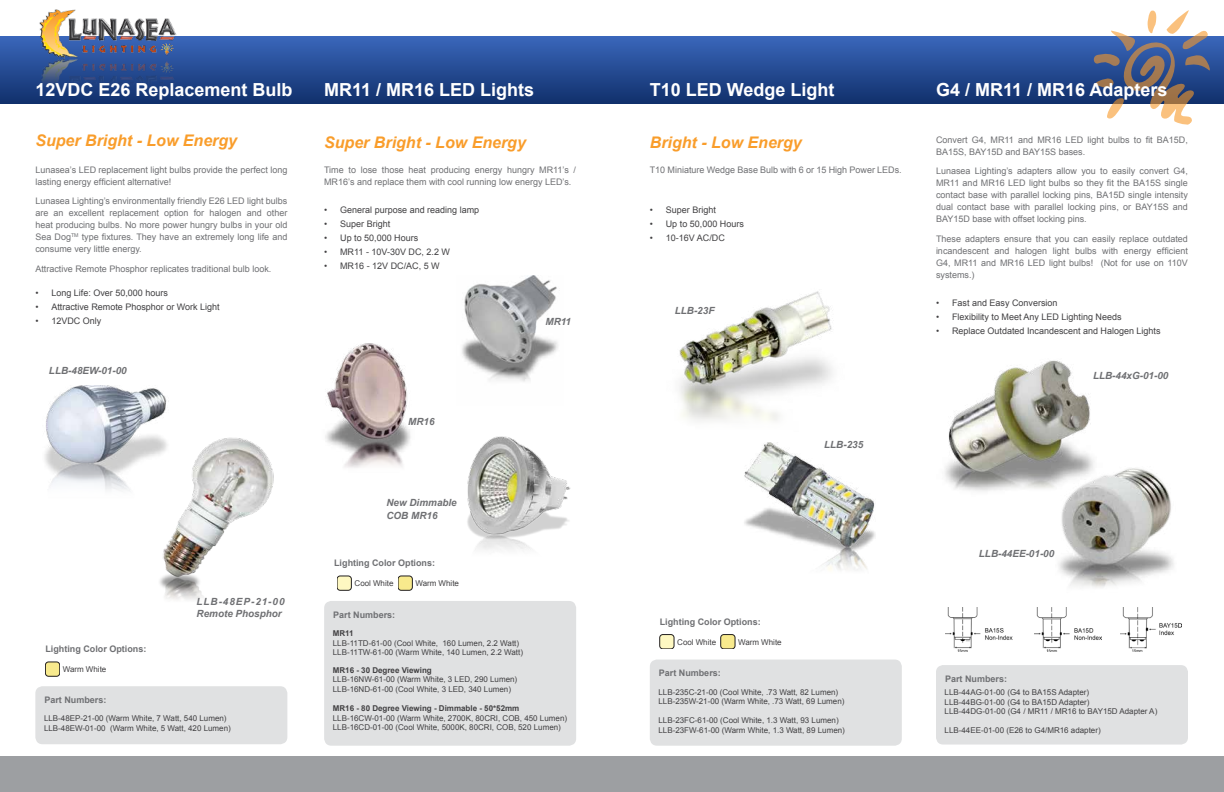
<style>
.page{position:relative;width:1224px;height:792px;background:#fff}
.page>*{position:absolute;margin:0;border:0;box-sizing:border-box;transform-origin:0 0}
.t1{font:700 18px "Arial";color:#fff}
.t2{font:italic 700 16px "Arial";color:#f99d2b}
.t3{font:italic 700 9.9px/12px "Arial";color:#6f7073}
.t4{font:9px/12px "Arial";color:#6f7073}
.t5{font:9px "Arial";color:#414042}
.t6{font:700 9px "Arial";color:#6f7073}
.t7{font:8px/9.6px "Arial";color:#414042}
.t8{font:700 8px "Arial";color:#414042}
</style>
<div class="page">
<div style="left:612px;top:756px;width:612px;height:36px;background:#9d9fa2"></div>
<div style="left:612px;top:36px;width:612px;height:68px;background:linear-gradient(to bottom,#3a67bb,#11316c)"></div>
<svg style="left:1092px;top:10px;width:119px;height:115px"></svg>
<div style="left:0;top:756px;width:612px;height:36px;background:#9d9fa2"></div>
<div style="left:0;top:36px;width:612px;height:68px;background:linear-gradient(to bottom,#3a67bb,#11316c)"></div>
<img style="left:36px;top:9px;width:144px;height:88px">
<img style="left:159px;top:437px;width:115px;height:163px">
<div style="left:35px;top:686px;width:252px;height:58px;background:#e0e1e2;border-radius:7px"></div>
<div style="left:45px;top:662px;width:15px;height:14px;background:#f8ea8d;border-radius:3px"></div>
<div style="left:45px;top:662px;width:15px;height:14px;border:1px solid #221f1f;border-radius:3px"></div>
<img style="left:44px;top:385px;width:131px;height:119px">
<img style="left:325px;top:343px;width:86px;height:125px">
<div style="left:337px;top:576px;width:14px;height:14px;background:#fef8c2;border-radius:3px"></div>
<div style="left:337px;top:576px;width:14px;height:14px;border:1px solid #221f1f;border-radius:3px"></div>
<div style="left:398px;top:576px;width:14px;height:14px;background:#f8ea8d;border-radius:3px"></div>
<div style="left:398px;top:576px;width:14px;height:14px;border:1px solid #221f1f;border-radius:3px"></div>
<div style="left:324px;top:601px;width:252px;height:145px;background:#e0e1e2;border-radius:7px"></div>
<img style="left:467px;top:436px;width:104px;height:114px">
<div style="left:660px;top:635px;width:14px;height:14px;background:#fef8c2;border-radius:3px"></div>
<div style="left:660px;top:635px;width:14px;height:14px;border:1px solid #221f1f;border-radius:3px"></div>
<div style="left:721px;top:635px;width:14px;height:14px;background:#f8ea8d;border-radius:3px"></div>
<div style="left:721px;top:635px;width:14px;height:14px;border:1px solid #221f1f;border-radius:3px"></div>
<div style="left:650px;top:660px;width:252px;height:86px;background:#e0e1e2;border-radius:7px"></div>
<img style="left:679px;top:291px;width:153px;height:130px">
<img style="left:744px;top:443px;width:132px;height:128px">
<div style="left:936px;top:665px;width:252px;height:80px;background:#e0e1e2;border-radius:7px"></div>
<img style="left:945px;top:360px;width:149px;height:131px">
<img style="left:1050px;top:466px;width:124px;height:122px">
<img style="left:1034px;top:607px;width:68px;height:45px">
<img style="left:945px;top:607px;width:68px;height:45px">
<img style="left:1121px;top:607px;width:60px;height:44px">
<img style="left:462px;top:276px;width:96px;height:106px">
<h1 class="t1" style="left:35px;top:78px;width:259px">12VDC E26 Replacement Bulb</h1>
<h2 class="t2" style="left:35px;top:130px;width:203px">Super Bright - Low Energy</h2>
<p class="t4" style="left:35px;top:164px;width:253px">Lunasea’s LED replacement light bulbs provide the perfect long lasting energy efficient alternative!</p>
<p class="t4" style="left:35px;top:195px;width:254px;text-align:justify">Lunasea Lighting’s environmentally friendly E26 LED light bulbs are an excellent replacement option for halogen and other heat producing bulbs. No more power hungry bulbs in your old Sea Dog<sup>TM</sup> type fixtures. They have an extremely long life and consume very little energy.</p>
<p class="t4" style="left:35px;top:263px;width:238px">Attractive Remote Phosphor replicates traditional bulb look.</p>
<p class="t5" style="left:35px;top:287px;width:134px">• Long Life: Over 50,000 hours</p>
<p class="t5" style="left:35px;top:301px;width:186px">• Attractive Remote Phosphor or Work Light</p>
<p class="t5" style="left:35px;top:315px;width:68px">• 12VDC Only</p>
<p class="t3" style="left:49px;top:365px;width:79px">LLB-48EW-01-00</p>
<p class="t6" style="left:45px;top:643px;width:102px">Lighting Color Options:</p>
<p class="t7" style="left:63px;top:665px;width:45px">Warm White</p>
<p class="t6" style="left:44px;top:694px;width:64px">Part Numbers:</p>
<p class="t3" style="left:197px;top:596px;width:89px">LLB-48EP-21-00<br>Remote Phosphor</p>
<p class="t7" style="left:44px;top:714px;width:188px">LLB-48EP-21-00 (Warm White, 7 Watt, 540 Lumen)<br>LLB-48EW-01-00 (Warm White, 5 Watt, 420 Lumen)</p>
<h1 class="t1" style="left:324px;top:78px;width:212px">MR11 / MR16 LED Lights</h1>
<h2 class="t2" style="left:324px;top:132px;width:203px">Super Bright - Low Energy</h2>
<p class="t4" style="left:324px;top:164px;width:253px">Time to lose those heat producing energy hungry MR11’s /<br>MR16’s and replace them with cool running low energy LED’s.</p>
<p class="t5" style="left:324px;top:203px;width:157px">• General purpose and reading lamp</p>
<p class="t5" style="left:324px;top:217px;width:68px">• Super Bright</p>
<p class="t5" style="left:324px;top:231px;width:96px">• Up to 50,000 Hours</p>
<p class="t5" style="left:324px;top:245px;width:127px">• MR11 - 10V-30V DC, 2.2 W</p>
<p class="t5" style="left:324px;top:259px;width:117px">• MR16 - 12V DC/AC, 5 W</p>
<p class="t3" style="left:408px;top:416px;width:28px">MR16</p>
<p class="t3" style="left:386px;top:496px;width:72px;line-height:13px">New Dimmable<br>COB MR16</p>
<p class="t6" style="left:334px;top:557px;width:102px">Lighting Color Options:</p>
<p class="t7" style="left:355px;top:579px;width:40px">Cool White</p>
<p class="t7" style="left:416px;top:579px;width:45px">Warm White</p>
<p class="t3" style="left:545px;top:316px;width:27px">MR11</p>
<p class="t6" style="left:333px;top:608px;width:64px">Part Numbers:</p>
<p class="t8" style="left:333px;top:628px;width:22px">MR11</p>
<p class="t7" style="left:333px;top:638px;width:192px">LLB-11TD-61-00 (Cool White, 160 Lumen, 2.2 Watt)<br>LLB-11TW-61-00 (Warm White, 140 Lumen, 2.2 Watt)</p>
<p class="t8" style="left:333px;top:665px;width:101px">MR16 - 30 Degree Viewing</p>
<p class="t7" style="left:333px;top:675px;width:186px">LLB-16NW-61-00 (Warm White, 3 LED, 290 Lumen)<br>LLB-16ND-61-00 (Cool White, 3 LED, 340 Lumen)</p>
<p class="t8" style="left:333px;top:703px;width:188px">MR16 - 80 Degree Viewing - Dimmable - 50*52mm</p>
<p class="t7" style="left:333px;top:713px;width:236px">LLB-16CW-01-00 (Warm White, 2700K, 80CRI, COB, 450 Lumen)<br>LLB-16CD-01-00 (Cool White, 5000K, 80CRI, COB, 520 Lumen)</p>
<h1 class="t1" style="left:650px;top:78px;width:186px">T10 LED Wedge Light</h1>
<h2 class="t2" style="left:650px;top:132px;width:154px">Bright - Low Energy</h2>
<p class="t4" style="left:650px;top:164px;width:253px">T10 Miniature Wedge Base Bulb with 6 or 15 High Power LEDs.</p>
<p class="t5" style="left:650px;top:203px;width:68px">• Super Bright</p>
<p class="t5" style="left:650px;top:217px;width:96px">• Up to 50,000 Hours</p>
<p class="t5" style="left:650px;top:231px;width:77px">• 10-16V AC/DC</p>
<p class="t3" style="left:675px;top:305px;width:41px">LLB-23F</p>
<p class="t3" style="left:824px;top:439px;width:41px">LLB-235</p>
<h1 class="t1" style="left:936px;top:78px;width:233px">G4 / MR11 / MR16 Adapters</h1>
<p class="t4" style="left:936px;top:134px;width:253px">Convert G4, MR11 and MR16 LED light bulbs to fit BA15D,<br>BA15S, BAY15D and BAY15S bases.</p>
<p class="t4" style="left:936px;top:165px;width:254px;text-align:justify">Lunasea Lighting’s adapters allow you to easily convert G4, MR11 and MR16 LED light bulbs so they fit the BA15S single contact base with parallel locking pins, BA15D single intensity dual contact base with parallel locking pins, or BAY15S and BAY15D base with offset locking pins.</p>
<p class="t4" style="left:936px;top:233px;width:253px;text-align:justify">These adapters ensure that you can easily replace outdated incandescent and halogen light bulbs with energy efficient G4, MR11 and MR16 LED light bulbs! (Not for use on 110V systems.)</p>
<p class="t5" style="left:936px;top:297px;width:123px">• Fast and Easy Conversion</p>
<p class="t5" style="left:936px;top:311px;width:187px">• Flexibility to Meet Any LED Lighting Needs</p>
<p class="t5" style="left:936px;top:325px;width:226px">• Replace Outdated Incandescent and Halogen Lights</p>
<p class="t3" style="left:1093px;top:370px;width:77px">LLB-44xG-01-00</p>
<p class="t6" style="left:660px;top:616px;width:102px">Lighting Color Options:</p>
<p class="t7" style="left:677px;top:637px;width:40px">Cool White</p>
<p class="t7" style="left:738px;top:637px;width:45px">Warm White</p>
<p class="t6" style="left:659px;top:667px;width:64px">Part Numbers:</p>
<p class="t7" style="left:658px;top:687px;width:187px">LLB-235C-21-00 (Cool White, .73 Watt, 82 Lumen)<br>LLB-235W-21-00 (Warm White, .73 Watt, 69 Lumen)</p>
<p class="t7" style="left:658px;top:716px;width:188px">LLB-23FC-61-00 (Cool White, 1.3 Watt, 93 Lumen)<br>LLB-23FW-61-00 (Warm White, 1.3 Watt, 89 Lumen)</p>
<p class="t3" style="left:979px;top:548px;width:77px">LLB-44EE-01-00</p>
<p class="t6" style="left:945px;top:673px;width:64px">Part Numbers:</p>
<p class="t7" style="left:945px;top:687px;width:214px">LLB-44AG-01-00 (G4 to BA15S Adapter)<br>LLB-44BG-01-00 (G4 to BA15D Adapter)<br>LLB-44DG-01-00 (G4 / MR11 / MR16 to BAY15D Adapter A)</p>
<p class="t7" style="left:945px;top:726px;width:158px">LLB-44EE-01-00 (E26 to G4/MR16 adapter)</p>
</div>
